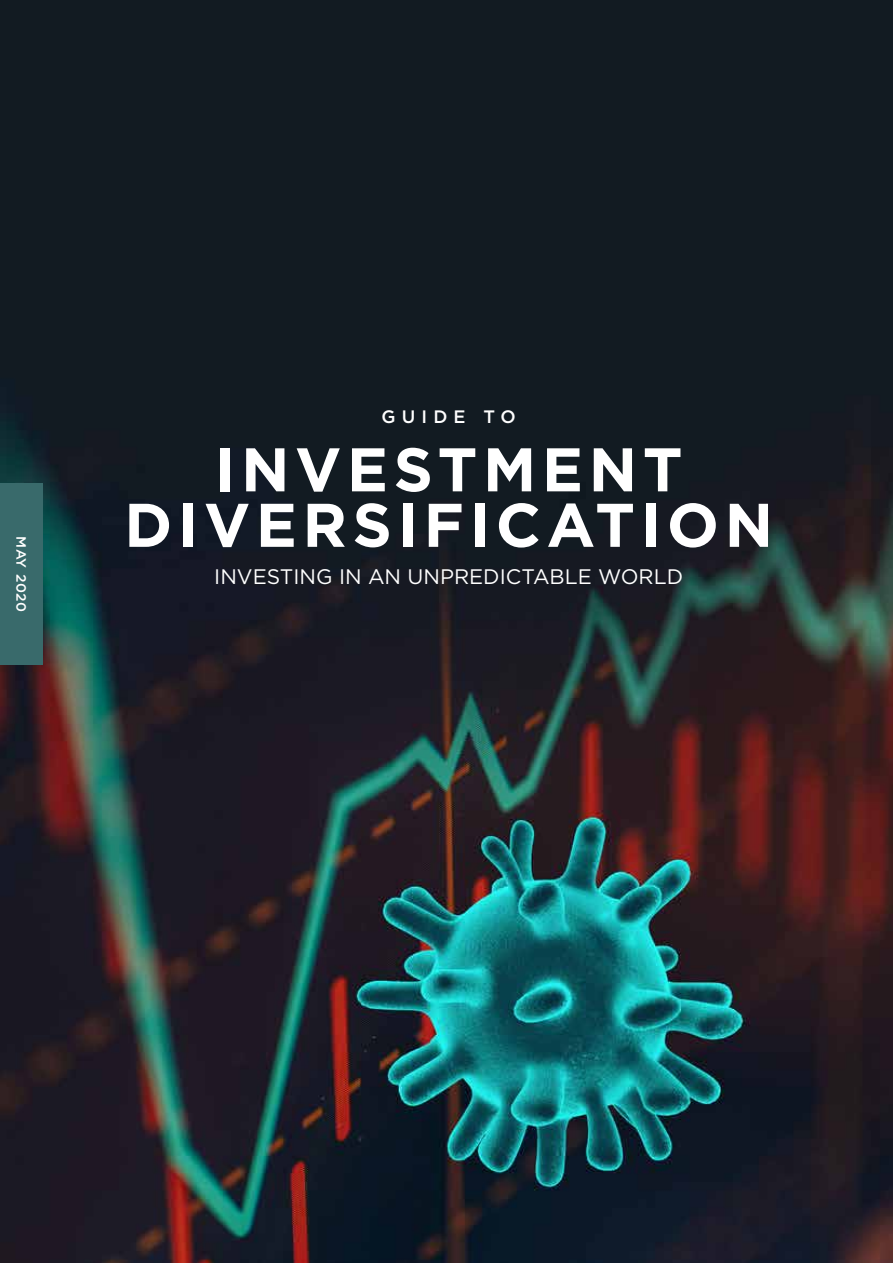
<style>
.page{position:relative;width:893px;height:1263px;background:#fff}
.page>*{position:absolute;margin:0;border:0;box-sizing:border-box;transform-origin:0 0}
.t1{font:700 61.5px/55.5px "Gotham HTF";letter-spacing:.09em;color:#fff;text-align:center}
.t2{font:21px "Gotham HTF";color:#fff}
.t3{font:500 18px "Gotham HTF";letter-spacing:.34em;color:#fff}
.t4{font:500 13.5px "Gotham HTF";letter-spacing:.04em;color:#fff}
</style>
<div class="page">
<img style="left:0;top:0;width:893px;height:1263px">
<div style="left:0;top:483px;width:43px;height:182px;background:#396a6b"></div>
<p class="t4" style="left:29px;top:536px;width:77px;rotate:90deg">MAY 2020</p>
<p class="t3" style="left:382px;top:406px;width:136px">GUIDE TO</p>
<h1 class="t1" style="left:124px;top:440px;width:650px">INVESTMENT<br>DIVERSIFICATION</h1>
<p class="t2" style="left:214px;top:565px;width:470px">INVESTING IN AN UNPREDICTABLE WORLD</p>
</div>
